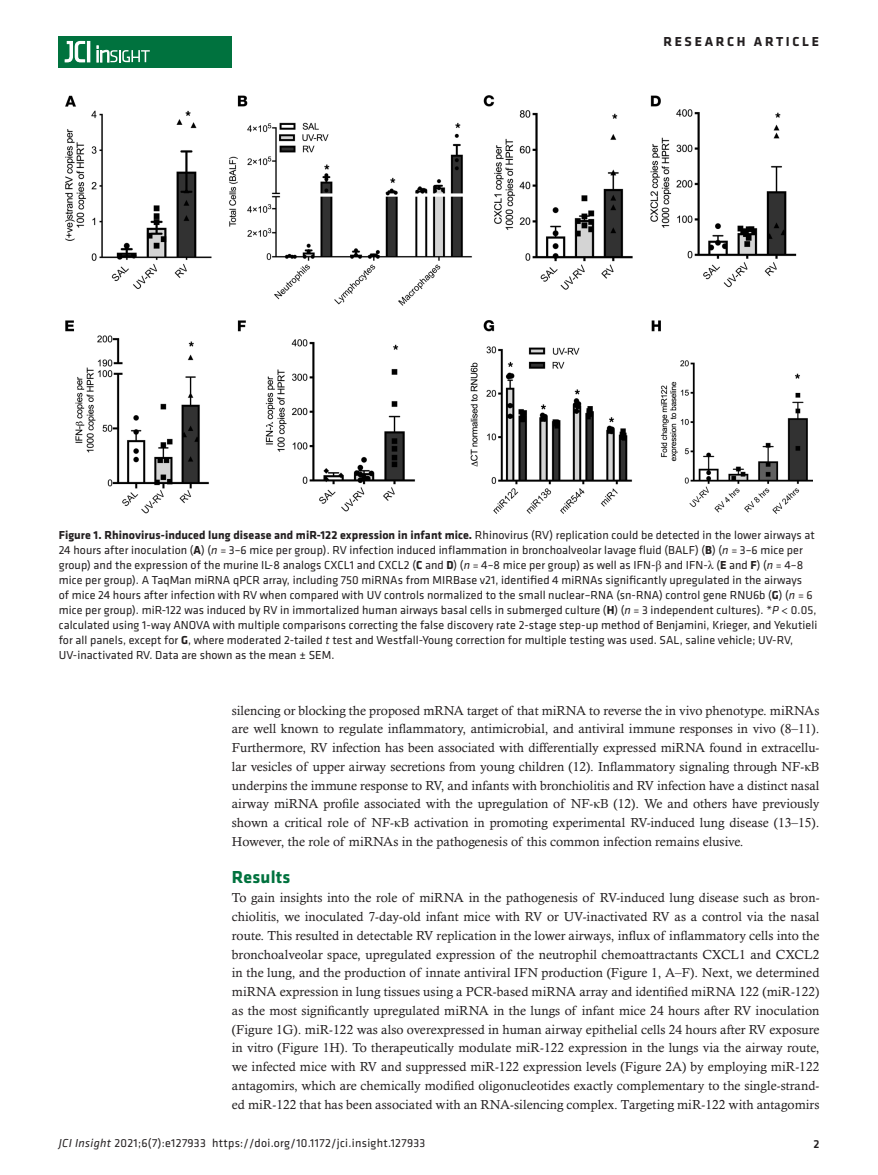
<style>
.page{position:relative;width:878px;height:1175px;background:#fff}
.page>*{position:absolute;margin:0;border:0;box-sizing:border-box;transform-origin:0 0}
.t1{font:700 18px "Klavika";letter-spacing:.01em;color:#00723e}
.t2{font:700 13.5px "Klavika Basic";letter-spacing:.2em;color:#231f20}
.t3{font:13.2px/18.8px "Calisto MT Std";color:#231f20;text-align:justify}
.t4{font:12px/15px "Klavika Basic";letter-spacing:.005em;color:#231f20}
.t5{font:12px "Klavika Basic";letter-spacing:.025em;color:#231f20}
.t6{font:500 12px "Klavika Basic";color:#231f20}
.s1{font-weight:700}
.s2{font-style:italic}
.s3{font-family:"Times New Roman"}
</style>
<div class="page">
<div style="left:59px;top:36px;width:173px;height:31px;background:#00723e"></div>
<hr style="left:87px;top:41px;width:3px;height:21px;background:#fff">
<svg style="left:64px;top:41px;width:21px;height:22px"></svg>
<svg style="left:97px;top:46px;width:53px;height:16px"></svg>
<img style="left:65px;top:96px;width:747px;height:417px">
<p class="t2" style="left:663px;top:32px;width:157px">RESEARCH ARTICLE</p>
<p class="t4" style="left:59px;top:527px;width:760px"><span class="s1">Figure 1. Rhinovirus-induced lung disease and miR-122 expression in infant mice.</span> Rhinovirus (RV) replication could be detected in the lower airways at 24 hours after inoculation (<span class="s1">A</span>) (<span class="s2">n =</span> 3–6 mice per group). RV infection induced inflammation in bronchoalveolar lavage fluid (BALF) (<span class="s1">B</span>) (<span class="s2">n =</span> 3–6 mice per group) and the expression of the murine IL-8 analogs CXCL1 and CXCL2 (<span class="s1">C</span> and <span class="s1">D</span>) (<span class="s2">n =</span> 4–8 mice per group) as well as IFN-<span class="s3">β</span> and IFN-<span class="s3">λ</span> (<span class="s1">E</span> and <span class="s1">F</span>) (<span class="s2">n =</span> 4–8 mice per group). A TaqMan miRNA qPCR array, including 750 miRNAs from MIRBase v21, identified 4 miRNAs significantly upregulated in the airways<br>of mice 24 hours after infection with RV when compared with UV controls normalized to the small nuclear–RNA (sn-RNA) control gene RNU6b (<span class="s1">G</span>) (<span class="s2">n =</span> 6 mice per group). miR-122 was induced by RV in immortalized human airways basal cells in submerged culture (<span class="s1">H</span>) (<span class="s2">n =</span> 3 independent cultures). *<span class="s2">P &lt;</span> 0.05, calculated using 1-way ANOVA with multiple comparisons correcting the false discovery rate 2-stage step-up method of Benjamini, Krieger, and Yekutieli for all panels, except for <span class="s1">G</span>, where moderated 2-tailed <span class="s2">t</span> test and Westfall-Young correction for multiple testing was used. SAL, saline vehicle; UV-RV, UV-inactivated RV. Data are shown as the mean ± SEM.</p>
<p class="t3" style="left:232px;top:700px;width:589px">silencing or blocking the proposed mRNA target of that miRNA to reverse the in vivo phenotype. miRNAs are well known to regulate inflammatory, antimicrobial, and antiviral immune responses in vivo (8–11).<br>Furthermore, RV infection has been associated with differentially expressed miRNA found in extracellu&shy;lar vesicles of upper airway secretions from young children (12). Inflammatory signaling through NF-<span class="s3">κ</span>B underpins the immune response to RV, and infants with bronchiolitis and RV infection have a distinct nasal airway miRNA profile associated with the upregulation of NF-<span class="s3">κ</span>B (12). We and others have previously shown a critical role of NF-<span class="s3">κ</span>B activation in promoting experimental RV-induced lung disease (13–15).<br>However, the role of miRNAs in the pathogenesis of this common infection remains elusive.</p>
<h1 class="t1" style="left:232px;top:864px;width:60px">Results</h1>
<p class="t3" style="left:232px;top:888px;width:589px">To gain insights into the role of miRNA in the pathogenesis of RV-induced lung disease such as bron&shy;chiolitis, we inoculated 7-day-old infant mice with RV or UV-inactivated RV as a control via the nasal route. This resulted in detectable RV replication in the lower airways, influx of inflammatory cells into the bronchoalveolar space, upregulated expression of the neutrophil chemoattractants CXCL1 and CXCL2 in the lung, and the production of innate antiviral IFN production (Figure 1, A–F). Next, we determined miRNA expression in lung tissues using a PCR-based miRNA array and identified miRNA 122 (miR-122) as the most significantly upregulated miRNA in the lungs of infant mice 24 hours after RV inoculation (Figure 1G). miR-122 was also overexpressed in human airway epithelial cells 24 hours after RV exposure in vitro (Figure 1H). To therapeutically modulate miR-122 expression in the lungs via the airway route, we infected mice with RV and suppressed miR-122 expression levels (Figure 2A) by employing miR-122 antagomirs, which are chemically modified oligonucleotides exactly complementary to the single-strand&shy;ed miR-122 that has been associated with an RNA-silencing complex. Targeting miR-122 with antagomirs</p>
<p class="t5" style="left:59px;top:1135px;width:368px"><span class="s2">JCI Insight</span> 2021;6(7):e127933 https://doi.org/10.1172/jci.insight.127933</p>
<p class="t6" style="left:813px;top:1135px;width:8px">2</p>
</div>
